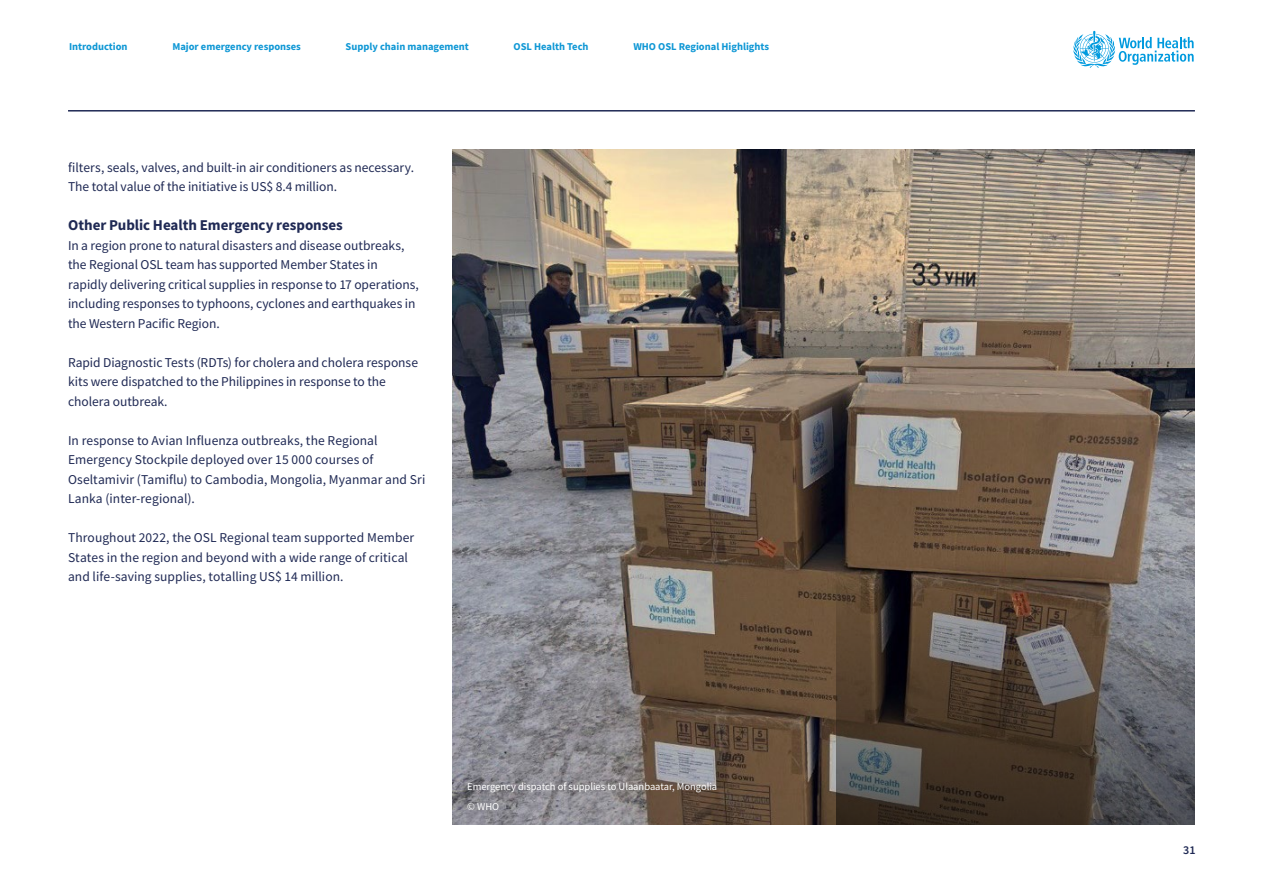
<style>
.page{position:relative;width:1263px;height:893px;background:#fff}
.page>*{position:absolute;margin:0;border:0;box-sizing:border-box;transform-origin:0 0}
.t1{font:700 15px "Source Sans Pro";letter-spacing:-.005em;color:#1f2954}
.t2{font:13.5px/19.5px "Source Sans Pro";color:#1f2954}
.t3{font:600 12px "Source Sans Pro";color:#1f2954}
.t4{font:700 10.5px "Source Sans Pro";color:#0e97d5}
.t5{font:10.5px/19.5px "Source Sans Pro";color:#fff}
</style>
<div class="page">
<img style="left:452px;top:149px;width:743px;height:676px">
<svg style="left:836px;top:555px;width:359px;height:270px;background:#564c45"></svg>
<hr style="left:68px;top:110px;width:1127px;height:2px;background:#1f2954">
<svg style="left:1073px;top:31px;width:121px;height:37px"></svg>
<p class="t4" style="left:69px;top:40px;width:60px">Introduction</p>
<p class="t4" style="left:172px;top:40px;width:130px">Major emergency responses</p>
<p class="t4" style="left:346px;top:40px;width:125px">Supply chain management</p>
<p class="t4" style="left:514px;top:40px;width:76px">OSL Health Tech</p>
<p class="t4" style="left:633px;top:40px;width:137px">WHO OSL Regional Highlights</p>
<p class="t2" style="left:68px;top:157px;width:347px">filters, seals, valves, and built-in air conditioners as necessary.<br>The total value of the initiative is US$ 8.4 million.</p>
<p class="t1" style="left:68px;top:215px;width:276px">Other Public Health Emergency responses</p>
<p class="t2" style="left:68px;top:235px;width:352px">In a region prone to natural disasters and disease outbreaks, the Regional OSL team has supported Member States in rapidly delivering critical supplies in response to 17 operations, including responses to typhoons, cyclones and earthquakes in the Western Pacific Region.</p>
<p class="t2" style="left:68px;top:352px;width:351px">Rapid Diagnostic Tests (RDTs) for cholera and cholera response kits were dispatched to the Philippines in response to the cholera outbreak.</p>
<p class="t2" style="left:68px;top:430px;width:359px">In response to Avian Influenza outbreaks, the Regional Emergency Stockpile deployed over 15 000 courses of Oseltamivir (Tamiflu) to Cambodia, Mongolia, Myanmar and Sri Lanka (inter-regional).</p>
<p class="t2" style="left:68px;top:528px;width:348px">Throughout 2022, the OSL Regional team supported Member<br>States in the region and beyond with a wide range of critical and life-saving supplies, totalling US$ 14 million.</p>
<p class="t5" style="left:467px;top:777px;width:252px">Emergency dispatch of supplies to Ulaanbaatar, Mongolia © WHO</p>
<p class="t3" style="left:1183px;top:842px;width:14px">31</p>
</div>
